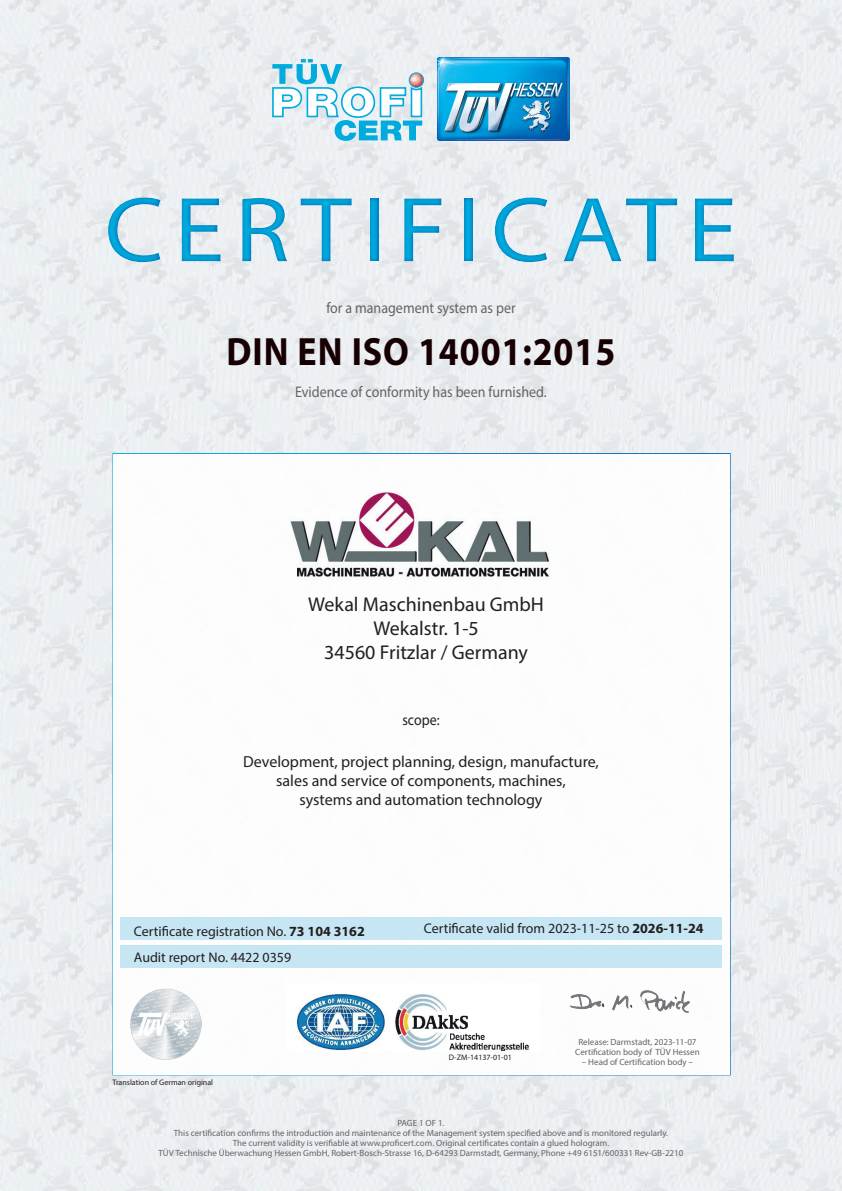
<style>
.page{position:relative;width:842px;height:1191px;background:#fff}
.page>*{position:absolute;margin:0;border:0;box-sizing:border-box;transform-origin:0 0}
.t1{font:93px "Myriad Pro";letter-spacing:.1em;color:#00acdd;scale:1.1 1}
.t2{font:700 39.6px "Myriad Pro";letter-spacing:.025em;color:#170003;scale:.91 1}
.t3{font:20px/24px "Myriad Pro";color:#231f20;text-align:center}
.t4{font:16px/19.2px "Myriad Pro";color:#231f20;text-align:center}
.t5{font:15.4px "Myriad Pro";color:#636366;scale:.91 1}
.t6{font:15.4px "Myriad Pro";color:#231f20;scale:.91 1}
.t7{font:14px/26px "Myriad Pro";color:#231f20}
.t8{font:9px/10px "Myriad Pro";color:#636366;text-align:center}
.t9{font:8px "Myriad Pro";color:#231f20}
.s1{font-weight:700}
</style>
<div class="page">
<img style="left:0;top:0;width:842px;height:1191px">
<img style="left:437px;top:57px;width:132px;height:83px">
<svg style="left:272px;top:59px;width:152px;height:82px"></svg>
<div style="left:112px;top:453px;width:619px;height:622px;background:#fff;border:2px solid #fff"></div>
<div style="left:120px;top:945px;width:602px;height:23px;background:#c1e4f4"></div>
<div style="left:121px;top:917px;width:601px;height:22px;background:#c1e4f4"></div>
<img style="left:744px;top:810px;width:77px;height:55px">
<img style="left:736px;top:724px;width:98px;height:40px">
<img style="left:735px;top:636px;width:95px;height:35px">
<img style="left:736px;top:549px;width:93px;height:35px">
<img style="left:737px;top:479px;width:91px;height:36px">
<img style="left:642px;top:1096px;width:99px;height:53px">
<img style="left:570px;top:990px;width:120px;height:23px">
<img style="left:297px;top:994px;width:232px;height:57px">
<div style="left:0;top:172px;width:842px;height:114px;background:#006bb6;opacity:.75"></div>
<img style="left:130px;top:988px;width:71px;height:71px">
<img style="left:290px;top:492px;width:260px;height:85px">
<h1 class="t1" style="left:104px;top:173px;width:577px">CERTIFICATE</h1>
<h3 class="t5" style="left:326px;top:298px;width:209px">for a management system as per</h3>
<h2 class="t2" style="left:227px;top:326px;width:429px">DIN EN ISO 14001:2015</h2>
<h3 class="t5" style="left:295px;top:382px;width:278px">Evidence of conformity has been furnished.</h3>
<h3 class="t3" style="left:308px;top:591px;width:237px">Wekal Maschinenbau GmbH<br>Wekalstr. 1-5<br>34560 Fritzlar / Germany</h3>
<h3 class="t6" style="left:402px;top:710px;width:42px">scope:</h3>
<h3 class="t4" style="left:243px;top:752px;width:357px">Development, project planning, design, manufacture, sales and service of components, machines,<br>systems and automation technology</h3>
<h3 class="t7" style="left:134px;top:917px;width:232px">Certificate registration No. <span class="s1">73 104 3162<br></span>Audit report No. 4422 0359</h3>
<h3 class="t7" style="left:424px;top:915px;width:281px">Certificate valid from 2023-11-25 to <span class="s1">2026-11-24</span></h3>
<p class="t9" style="left:112px;top:1077px;width:102px">Translation of German original</p>
<p class="t9" style="left:449px;top:1052px;width:65px">D-ZM-14137-01-01</p>
<p class="t8" style="left:575px;top:1037px;width:126px">Release: Darmstadt, 2023-11-07<br>Certification body of TÜV Hessen</p>
<p class="t8" style="left:582px;top:1057px;width:113px">– Head of Certification body –</p>
<p class="t8" style="left:159px;top:1118px;width:526px">PAGE 1 OF 1.<br>This certification confirms the introduction and maintenance of the Management system specified above and is monitored regularly.<br>The current validity is verifiable at www.proficert.com. Original certificates contain a glued hologram.<br>TÜV Technische Überwachung Hessen GmbH, Robert-Bosch-Strasse 16, D-64293 Darmstadt, Germany, Phone +49 6151/600331 Rev-GB-2210</p>
</div>
